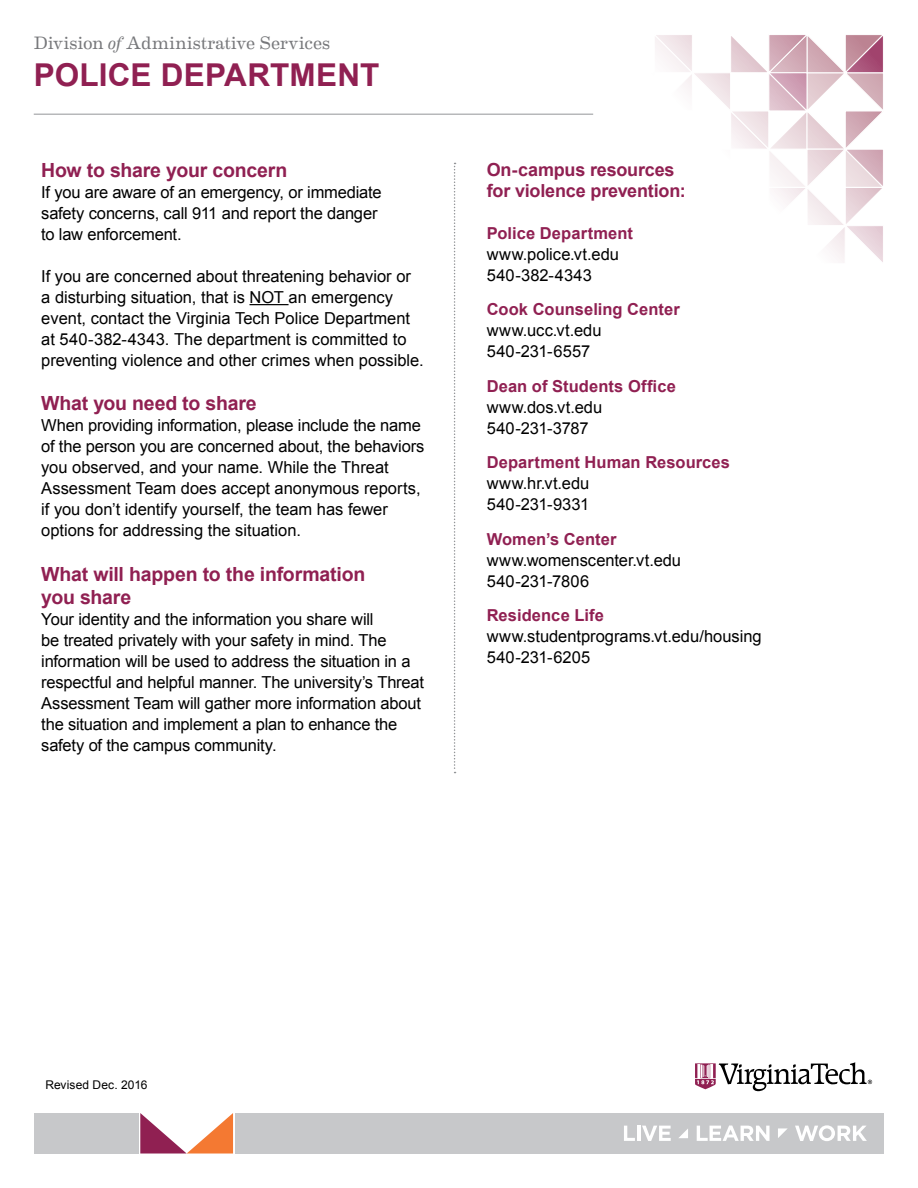
<style>
.page{position:relative;width:918px;height:1188px;background:#fff}
.page>*{position:absolute;margin:0;border:0;box-sizing:border-box;transform-origin:0 0}
.t1{font:700 31.5px "Arial";letter-spacing:.005em;color:#902052}
.t2{font:700 19.5px/23.4px "Arial";letter-spacing:-.01em;color:#902052}
.t3{font:700 18px/21.6px "Arial";letter-spacing:-.01em;color:#902052}
.t4{font:18px "Eames Century Modern";letter-spacing:.005em;color:#77787b}
.t5{font:16.5px/21px "Arial";letter-spacing:-.005em;color:#000}
.t6{font:700 16.5px "Arial";letter-spacing:.005em;color:#902052}
.t7{font:12px "Arial";letter-spacing:.01em;color:#000}
.s1{font-style:italic}
</style>
<div class="page">
<svg style="left:140px;top:1113px;width:93px;height:41px"></svg>
<div style="left:34px;top:1113px;width:105px;height:41px;background:#c7c8ca"></div>
<div style="left:235px;top:1113px;width:609px;height:41px;background:#c7c8ca"></div>
<div style="left:274px;top:1113px;width:610px;height:41px;background:#c7c8ca"></div>
<svg style="left:695px;top:1062px;width:177px;height:29px"></svg>
<svg style="left:624px;top:1126px;width:11px;height:15px"></svg>
<hr style="left:637px;top:1126px;width:3px;height:15px;background:#fff">
<svg style="left:642px;top:1126px;width:29px;height:15px"></svg>
<svg style="left:679px;top:1129px;width:9px;height:9px"></svg>
<svg style="left:697px;top:1126px;width:73px;height:15px"></svg>
<svg style="left:778px;top:1128px;width:10px;height:10px"></svg>
<svg style="left:795px;top:1125px;width:72px;height:16px"></svg>
<svg style="left:577px;top:35px;width:306px;height:228px"></svg>
<hr style="left:34px;top:114px;width:559px;height:1px;background:#939598">
<hr style="left:250px;top:304px;width:39px;height:1px;background:#000">
<svg style="left:454px;top:163px;width:2px;height:610px"></svg>
<p class="t4" style="left:34px;top:29px;width:298px">Division <span class="s1">of</span> Administrative Services</p>
<h1 class="t1" style="left:34px;top:54px;width:347px">POLICE DEPARTMENT</h1>
<p class="t2" style="left:41px;top:159px;width:248px">How to share your concern</p>
<p class="t5" style="left:41px;top:182px;width:342px">If you are aware of an emergency, or immediate safety concerns, call 911 and report the danger to law enforcement.</p>
<p class="t5" style="left:41px;top:266px;width:384px">If you are concerned about threatening behavior or a disturbing situation, that is NOT an emergency event, contact the Virginia Tech Police Department at 540-382-4343. The department is committed to preventing violence and other crimes when possible.</p>
<p class="t2" style="left:41px;top:392px;width:217px">What you need to share</p>
<p class="t5" style="left:41px;top:415px;width:385px">When providing information, please include the name of the person you are concerned about, the behaviors you observed, and your name. While the Threat Assessment Team does accept anonymous reports, if you don’t identify yourself, the team has fewer options for addressing the situation.</p>
<p class="t2" style="left:41px;top:563px;width:326px">What will happen to the information you share</p>
<p class="t5" style="left:41px;top:609px;width:384px">Your identity and the information you share will<br>be treated privately with your safety in mind. The information will be used to address the situation in a respectful and helpful manner. The university’s Threat Assessment Team will gather more information about the situation and implement a plan to enhance the safety of the campus community.</p>
<p class="t3" style="left:487px;top:159px;width:201px">On-campus resources for violence prevention:</p>
<p class="t6" style="left:487px;top:222px;width:148px">Police Department</p>
<p class="t5" style="left:487px;top:244px;width:134px">www.police.vt.edu<br>540-382-4343</p>
<p class="t6" style="left:487px;top:298px;width:195px">Cook Counseling Center</p>
<p class="t5" style="left:487px;top:320px;width:116px">www.ucc.vt.edu<br>540-231-6557</p>
<p class="t6" style="left:487px;top:375px;width:191px">Dean of Students Office</p>
<p class="t5" style="left:487px;top:397px;width:117px">www.dos.vt.edu<br>540-231-3787</p>
<p class="t6" style="left:487px;top:451px;width:245px">Department Human Resources</p>
<p class="t5" style="left:487px;top:473px;width:104px">www.hr.vt.edu<br>540-231-9331</p>
<p class="t6" style="left:487px;top:528px;width:131px">Women’s Center</p>
<p class="t5" style="left:487px;top:550px;width:196px">www.womenscenter.vt.edu<br>540-231-7806</p>
<p class="t6" style="left:487px;top:604px;width:119px">Residence Life</p>
<p class="t5" style="left:487px;top:626px;width:276px">www.studentprograms.vt.edu/housing<br>540-231-6205</p>
<p class="t7" style="left:45px;top:1077px;width:104px">Revised Dec. 2016</p>
</div>
